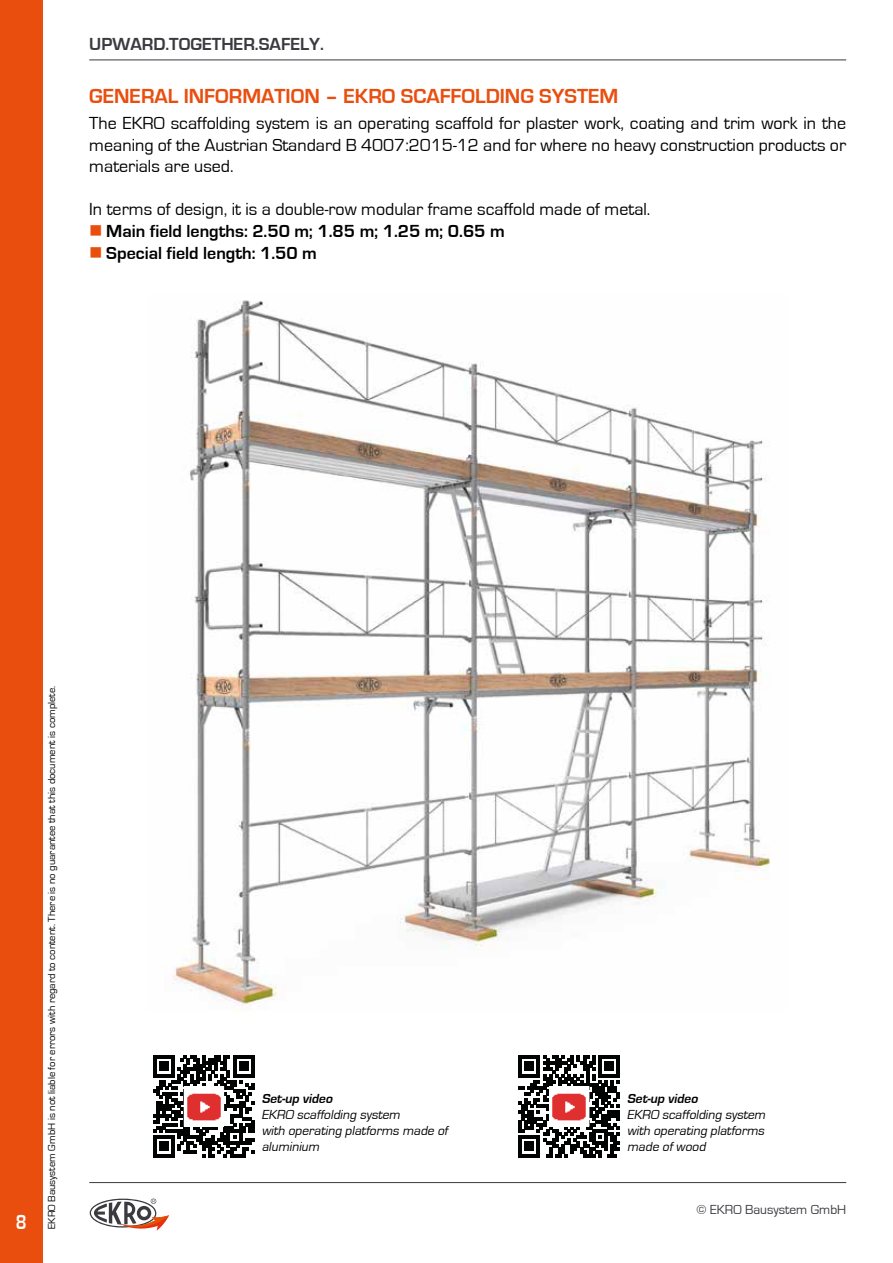
<style>
.page{position:relative;width:893px;height:1263px;background:#fff}
.page>*{position:absolute;margin:0;border:0;box-sizing:border-box;transform-origin:0 0}
.t1{font:700 21px "Eurostile";color:#e94e0f}
.t2{font:700 21px "Eurostile";color:#fff;scale:.82 1}
.t3{font:18px/21.6px "Eurostile";color:#000;text-align:justify}
.t4{font:700 18px "Eurostile";color:#000}
.t5{font:700 18px "Eurostile";color:#3a3a40}
.t6{font:italic 13.5px/16.2px "Eurostile";color:#000}
.t7{font:italic 700 13.5px "Eurostile";color:#000}
.t8{font:13.5px "Eurostile";color:#3a3a40}
.t9{font:10.5px "Eurostile";color:#000}
.s1{color:#e94e0f}
</style>
<div class="page">
<div style="left:0;top:0;width:43px;height:1263px;background:#e94e0f"></div>
<hr style="left:89px;top:60px;width:757px;height:1px;background:#3a3a40">
<svg style="left:90px;top:1198px;width:79px;height:32px"></svg>
<hr style="left:89px;top:1182px;width:757px;height:1px;background:#3a3a40">
<img style="left:173px;top:300px;width:598px;height:710px">
<svg style="left:153px;top:1055px;width:102px;height:102px"></svg>
<img style="left:184px;top:1087px;width:40px;height:39px">
<svg style="left:518px;top:1055px;width:102px;height:102px"></svg>
<img style="left:550px;top:1087px;width:39px;height:39px">
<p class="t5" style="left:89px;top:35px;width:236px">UPWARD.TOGETHER.SAFELY.</p>
<p class="t1" style="left:89px;top:85px;width:531px">GENERAL INFORMATION – EKRO SCAFFOLDING SYSTEM</p>
<p class="t3" style="left:89px;top:113px;width:758px">The EKRO scaffolding system is an operating scaffold for plaster work, coating and trim work in the meaning of the Austrian Standard B 4007:2015-12 and for where no heavy construction products or materials are used.</p>
<p class="t3" style="left:89px;top:199px;width:563px">In terms of design, it is a double-row modular frame scaffold made of metal.</p>
<p class="t4" style="left:89px;top:221px;width:417px"><span class="s1">■</span> Main field lengths: 2.50 m; 1.85 m; 1.25 m; 0.65 m</p>
<p class="t4" style="left:89px;top:243px;width:229px"><span class="s1">■</span> Special field length: 1.50 m</p>
<p class="t2" style="left:16px;top:1210px;width:15px">8</p>
<p class="t9" style="left:46px;top:1229px;width:544px;rotate:-90deg">EKRO Bausystem GmbH is not liable for errors with regard to content. There is no guarantee that this document is complete.</p>
<p class="t7" style="left:262px;top:1091px;width:75px">Set-up video</p>
<p class="t6" style="left:262px;top:1106px;width:190px">EKRO scaffolding system<br>with operating platforms made of aluminium</p>
<p class="t7" style="left:627px;top:1091px;width:75px">Set-up video</p>
<p class="t6" style="left:627px;top:1106px;width:142px;text-align:justify">EKRO scaffolding system with operating platforms made ofwood</p>
<p class="t8" style="left:697px;top:1202px;width:151px">© EKRO Bausystem GmbH</p>
</div>
